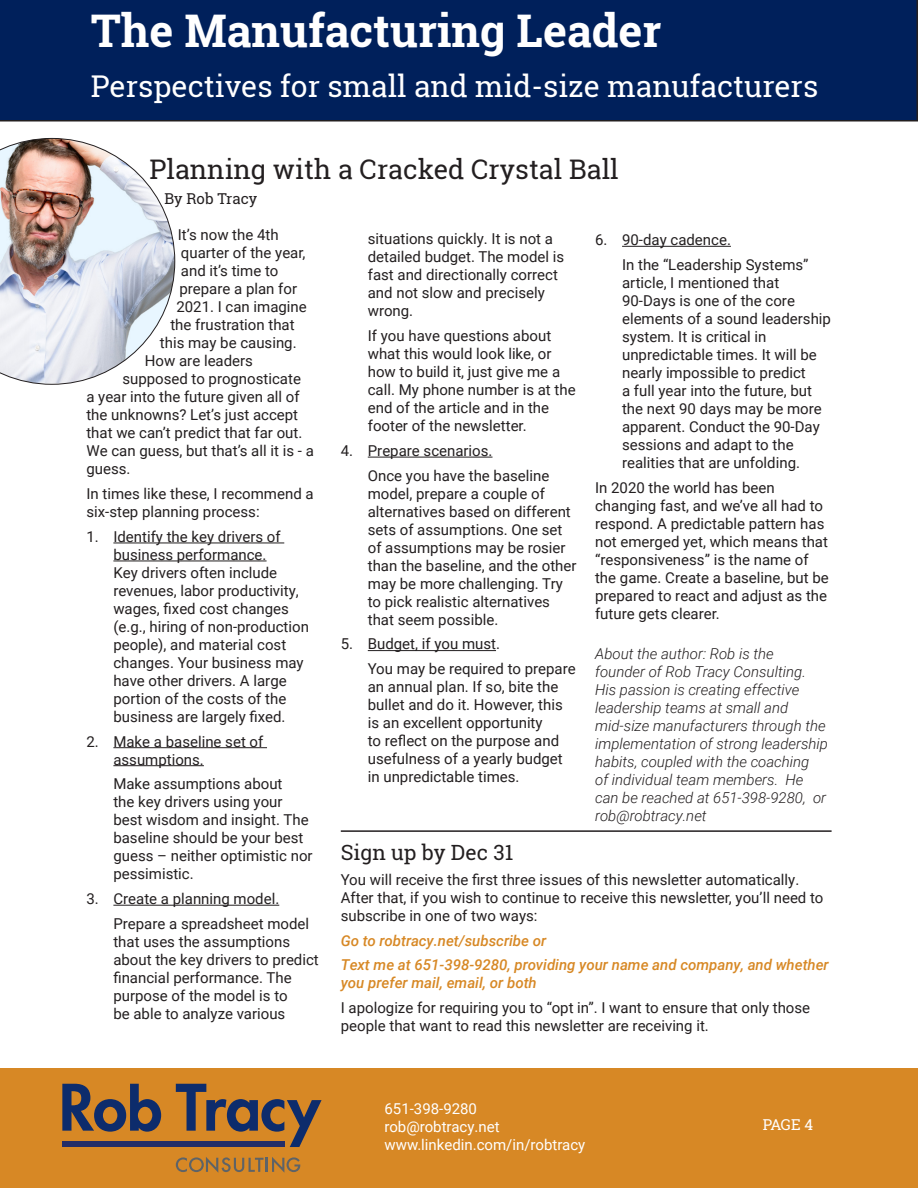
<style>
.page{position:relative;width:918px;height:1188px;background:#fff}
.page>*{position:absolute;margin:0;border:0;box-sizing:border-box;transform-origin:0 0}
.t1{font:700 45px "Roboto Slab";color:#fff}
.t2{font:30px "Roboto Slab";color:#fff}
.Article_Title{font:27px "Roboto Slab";color:#231f20}
.Article_Title-2{font:21px "Roboto Slab";color:#231f20}
.TOC_body_text{font:15px/18px "Roboto";color:#231f20}
.About_the_Author{font:italic 300 15px/18px "Roboto";color:#231f20}
.Body_Text{font:15px/18px "Roboto";color:#231f20}
.Body_Text-2{font:italic 500 15px/18px "Roboto";color:#d78825}
.t3{font:15px/18px "Roboto";color:#fff}
.Article_Subtitle{font:15px "Roboto Slab";color:#231f20}
.t4{font:15px "Roboto Slab";color:#fff}
</style>
<div class="page">
<div style="left:0;top:0;width:918px;height:122px;background:#00205b"></div>
<div style="left:0;top:1068px;width:918px;height:120px;background:#d78825"></div>
<svg style="left:62px;top:1084px;width:99px;height:48px"></svg>
<svg style="left:176px;top:1084px;width:146px;height:63px"></svg>
<svg style="left:176px;top:1157px;width:124px;height:16px"></svg>
<div style="left:62px;top:1141px;width:222px;height:6px;background:#242d68"></div>
<hr style="left:113px;top:543px;width:171px;height:1px;background:#231f20">
<hr style="left:113px;top:561px;width:154px;height:1px;background:#231f20">
<hr style="left:113px;top:747px;width:154px;height:1px;background:#231f20">
<hr style="left:113px;top:765px;width:91px;height:1px;background:#231f20">
<hr style="left:113px;top:905px;width:166px;height:1px;background:#231f20">
<hr style="left:368px;top:457px;width:125px;height:1px;background:#231f20">
<hr style="left:368px;top:650px;width:128px;height:1px;background:#231f20">
<hr style="left:622px;top:246px;width:109px;height:1px;background:#231f20">
<img style="left:0;top:138px;width:175px;height:246px">
<hr style="left:341px;top:830px;width:491px;height:2px;background:#231f20">
<h1 class="t1" style="left:91px;top:0;width:572px">The Manufacturing Leader</h1>
<h2 class="t2" style="left:91px;top:65px;width:729px">Perspectives for small and mid-size manufacturers</h2>
<p class="Article_Title" style="left:149px;top:151px;width:471px">Planning with a Cracked Crystal Ball</p>
<p class="Article_Subtitle" style="left:164px;top:189px;width:94px">By Rob Tracy</p>
<p class="TOC_body_text" style="left:178px;top:225px;width:102px">It’s now the 4th</p>
<p class="TOC_body_text" style="left:181px;top:243px;width:126px">quarter of the year,</p>
<p class="TOC_body_text" style="left:181px;top:261px;width:99px">and it’s time to</p>
<p class="TOC_body_text" style="left:179px;top:279px;width:119px">prepare a plan for</p>
<p class="TOC_body_text" style="left:176px;top:297px;width:132px">2021. I can imagine</p>
<p class="TOC_body_text" style="left:170px;top:315px;width:126px">the frustration that</p>
<p class="TOC_body_text" style="left:160px;top:333px;width:138px">this may be causing.</p>
<p class="TOC_body_text" style="left:145px;top:351px;width:110px">How are leaders</p>
<p class="TOC_body_text" style="left:122px;top:369px;width:180px">supposed to prognosticate</p>
<p class="TOC_body_text" style="left:86px;top:387px;width:215px">a year into the future given all of</p>
<p class="TOC_body_text" style="left:86px;top:405px;width:213px">the unknowns? Let’s just accept</p>
<p class="TOC_body_text" style="left:86px;top:423px;width:217px">that we can’t predict that far out.</p>
<p class="TOC_body_text" style="left:86px;top:441px;width:229px">We can guess, but that’s all it is - a</p>
<p class="TOC_body_text" style="left:86px;top:459px;width:46px">guess.</p>
<p class="TOC_body_text" style="left:86px;top:484px;width:229px">In times like these, I recommend a six-step planning process:</p>
<p class="TOC_body_text" style="left:113px;top:527px;width:169px;text-indent:-27px">1. Identify the key drivers of business performance.</p>
<p class="TOC_body_text" style="left:113px;top:563px;width:197px">Key drivers often include revenues, labor productivity, wages, fixed cost changes (e.g., hiring of non-production people), and material cost changes. Your business may have other drivers. A large portion of the costs of the business are largely fixed.</p>
<p class="TOC_body_text" style="left:113px;top:732px;width:151px;text-indent:-27px">2. Make a baseline set of assumptions.</p>
<p class="TOC_body_text" style="left:113px;top:774px;width:201px">Make assumptions about<br>the key drivers using your best wisdom and insight. The baseline should be your best guess – neither optimistic nor pessimistic.</p>
<p class="TOC_body_text" style="left:86px;top:889px;width:194px">3. Create a planning model.</p>
<p class="TOC_body_text" style="left:113px;top:914px;width:207px">Prepare a spreadsheet model that uses the assumptions about the key drivers to predict financial performance. The purpose of the model is to<br>be able to analyze various</p>
<p class="TOC_body_text" style="left:368px;top:230px;width:198px">situations quickly. It is not a detailed budget. The model is fast and directionally correct and not slow and precisely wrong.</p>
<p class="TOC_body_text" style="left:368px;top:326px;width:209px">If you have questions about what this would look like, or how to build it, just give me a call. My phone number is at the end of the article and in the footer of the newsletter.</p>
<p class="TOC_body_text" style="left:341px;top:441px;width:153px">4. Prepare scenarios.</p>
<p class="TOC_body_text" style="left:368px;top:466px;width:210px">Once you have the baseline model, prepare a couple of alternatives based on different sets of assumptions. One set of assumptions may be rosier than the baseline, and the other may be more challenging. Try to pick realistic alternatives that seem possible.</p>
<p class="TOC_body_text" style="left:341px;top:635px;width:161px">5. Budget, if you must.</p>
<p class="TOC_body_text" style="left:368px;top:659px;width:209px">You may be required to prepare an annual plan. If so, bite the bullet and do it. However, this is an excellent opportunity<br>to reflect on the purpose and usefulness of a yearly budget in unpredictable times.</p>
<p class="TOC_body_text" style="left:595px;top:230px;width:137px">6. 90-day cadence.</p>
<p class="TOC_body_text" style="left:622px;top:255px;width:210px">In the “Leadership Systems” article, I mentioned that<br>90-Days is one of the core elements of a sound leadership system. It is critical in unpredictable times. It will be nearly impossible to predict<br>a full year into the future, but the next 90 days may be more apparent. Conduct the 90-Day sessions and adapt to the realities that are unfolding.</p>
<p class="TOC_body_text" style="left:595px;top:478px;width:235px">In 2020 the world has been changing fast, and we’ve all had to respond. A predictable pattern has not emerged yet, which means that “responsiveness” is the name of the game. Create a baseline, but be prepared to react and adjust as the future gets clearer.</p>
<p class="About_the_Author" style="left:595px;top:644px;width:234px">About the author: Rob is the<br>founder of Rob Tracy Consulting.<br>His passion is creating effective leadership teams at small and mid-size manufacturers through the implementation of strong leadership habits, coupled with the coaching<br>of individual team members. He can be reached at 651-398-9280, or rob@robtracy.net</p>
<p class="Article_Title-2" style="left:341px;top:838px;width:174px">Sign up by Dec 31</p>
<p class="Body_Text" style="left:341px;top:870px;width:484px">You will receive the first three issues of this newsletter automatically.<br>After that, if you wish to continue to receive this newsletter, you’ll need to subscribe in one of two ways:</p>
<p class="Body_Text-2" style="left:341px;top:931px;width:207px">Go to robtracy.net/subscribe or</p>
<p class="Body_Text-2" style="left:341px;top:955px;width:490px">Text me at 651-398-9280, providing your name and company, and whether you prefer mail, email, or both</p>
<p class="Body_Text" style="left:341px;top:998px;width:471px">I apologize for requiring you to “opt in”. I want to ensure that only those people that want to read this newsletter are receiving it.</p>
<p class="t3" style="left:384px;top:1099px;width:202px">651-398-9280 rob@robtracy.net www.linkedin.com/in/robtracy</p>
<p class="t4" style="left:763px;top:1115px;width:52px">PAGE 4</p>
</div>
